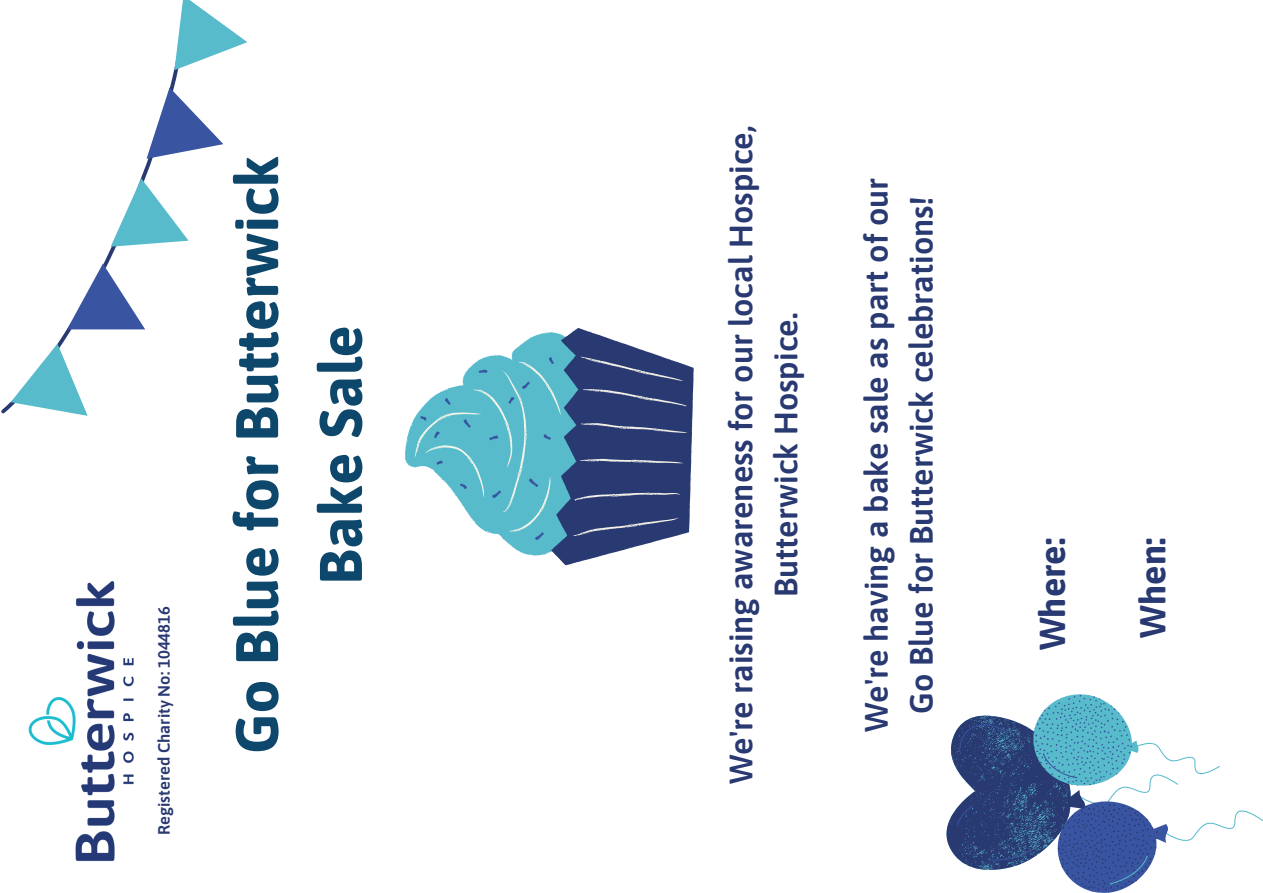
<style>
.page{position:relative;width:1263px;height:893px;background:#fff}
.page>*{position:absolute;margin:0;border:0;box-sizing:border-box;transform-origin:0 0}
.t1{font:700 60px/83.8px "Asap";color:#0d476c;text-align:center}
.t2{font:700 36px "Asap";color:#293972}
.t3{font:600 32.4px/45px "Asap";color:#293972;text-align:center}
.t4{font:600 16.5px "Asap";color:#293972}
</style>
<div class="page">
<svg style="left:11px;top:0;width:237px;height:416px"></svg>
<svg style="left:405px;top:328px;width:289px;height:237px"></svg>
<img style="left:28px;top:581px;width:106px;height:281px">
<svg style="left:946px;top:694px;width:317px;height:199px"></svg>
<p class="t4" style="left:154px;top:835px;width:230px;rotate:-90deg">Registered Charity No: 1044816</p>
<h1 class="t1" style="left:214px;top:754px;width:599px;rotate:-90deg">Go Blue for Butterwick<br>Bake Sale</h1>
<p class="t3" style="left:718px;top:784px;width:660px;rotate:-90deg">We're raising awareness for our local Hospice,<br>Butterwick Hospice.</p>
<p class="t3" style="left:853px;top:732px;width:556px;rotate:-90deg">We're having a bake sale as part of our<br>Go Blue for Butterwick celebrations!</p>
<p class="t2" style="left:1031px;top:650px;width:114px;rotate:-90deg">Where:</p>
<p class="t2" style="left:1132px;top:638px;width:101px;rotate:-90deg">When:</p>
</div>
